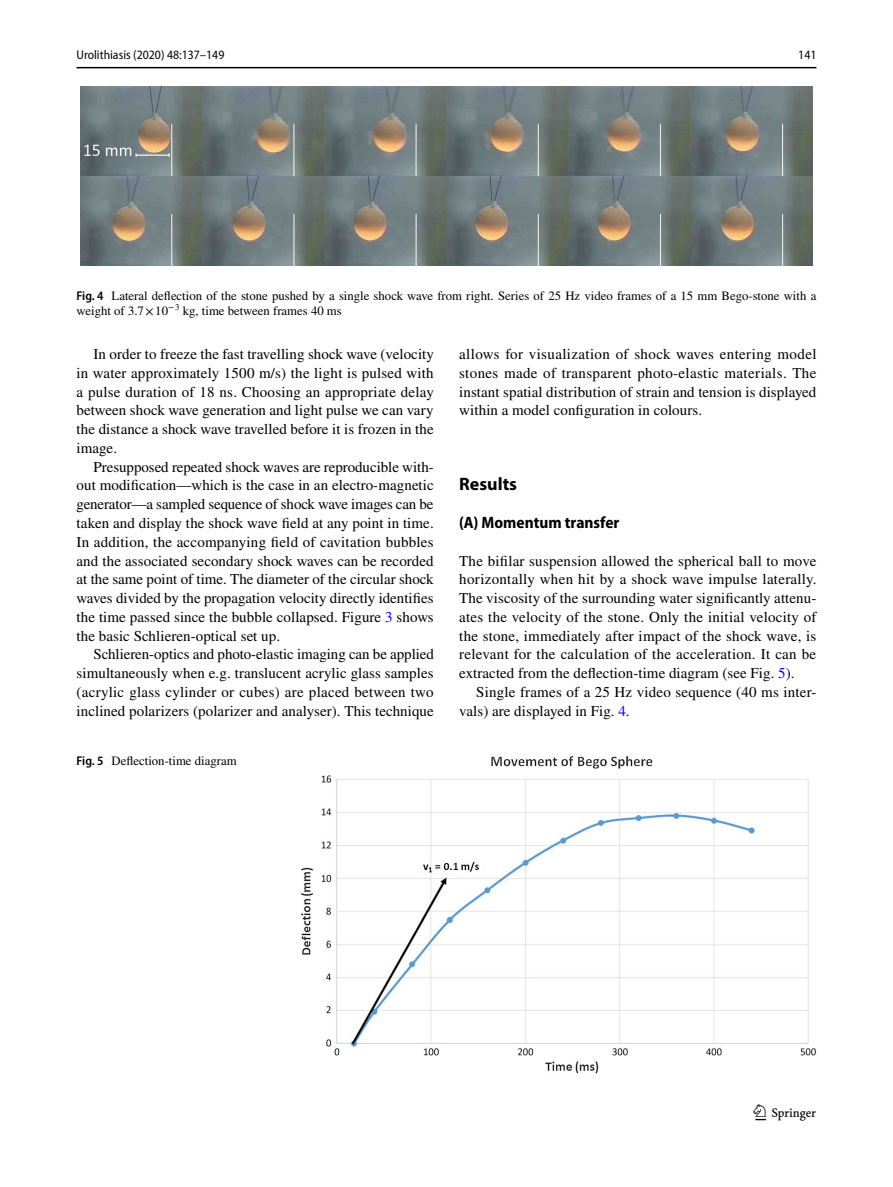
<style>
.page{position:relative;width:893px;height:1187px;background:#fff}
.page>*{position:absolute;margin:0;border:0;box-sizing:border-box;transform-origin:0 0}
.t1{font:22.5px "Springnew";color:#000}
.t2{font:700 18px "Myriad Pro";color:#000}
.t3{font:700 semi-condensed 16.5px "Myriad Pro";color:#000}
.t4{font:15px/18.8px "STIX";letter-spacing:.005em;color:#000;text-align:justify}
.t5{font:12.75px/15px "STIX";color:#000}
.t6{font:semi-condensed 12.75px "Myriad Pro";color:#000}
.s1{font-family:"Myriad Pro";font-weight:600;font-stretch:semi-condensed}
.s2{color:#00f}
</style>
<div class="page">
<hr style="left:77px;top:67px;width:739px;height:1px;background:#000">
<img style="left:81px;top:87px;width:731px;height:178px">
<img style="left:301px;top:756px;width:515px;height:317px">
<p class="t6" style="left:77px;top:48px;width:149px">Urolithiasis (2020) 48:137–149</p>
<p class="t6" style="left:798px;top:48px;width:20px">141</p>
<p class="t5" style="left:77px;top:289px;width:741px"><span class="s1">Fig. 4</span> Lateral deflection of the stone pushed by a single shock wave from right. Series of 25 Hz video frames of a 15 mm Bego-stone with a weight of 3.7×10<sup>−3</sup> kg, time between frames 40 ms</p>
<p class="t4" style="left:77px;top:346px;width:359px;text-indent:17px">In order to freeze the fast travelling shock wave (velocity in water approximately 1500 m/s) the light is pulsed with a pulse duration of 18 ns. Choosing an appropriate delay between shock wave generation and light pulse we can vary the distance a shock wave travelled before it is frozen in the image.</p>
<p class="t4" style="left:77px;top:458px;width:359px;text-indent:17px">Presupposed repeated shock waves are reproducible with&shy;out modification—which is the case in an electro-magnetic generator—a sampled sequence of shock wave images can be taken and display the shock wave field at any point in time.<br>In addition, the accompanying field of cavitation bubbles and the associated secondary shock waves can be recorded at the same point of time. The diameter of the circular shock waves divided by the propagation velocity directly identifies the time passed since the bubble collapsed. Figure <span class="s2">3</span> shows the basic Schlieren-optical set up.</p>
<p class="t4" style="left:77px;top:646px;width:359px;text-indent:17px">Schlieren-optics and photo-elastic imaging can be applied simultaneously when e.g. translucent acrylic glass samples (acrylic glass cylinder or cubes) are placed between two inclined polarizers (polarizer and analyser). This technique</p>
<p class="t5" style="left:77px;top:754px;width:162px"><span class="s1">Fig. 5</span> Deflection-time diagram</p>
<p class="t4" style="left:459px;top:346px;width:359px">allows for visualization of shock waves entering model stones made of transparent photo-elastic materials. The instant spatial distribution of strain and tension is displayed within a model configuration in colours.</p>
<p class="t2" style="left:459px;top:472px;width:59px">Results</p>
<p class="t3" style="left:459px;top:512px;width:162px">(A) Momentum transfer</p>
<p class="t4" style="left:459px;top:552px;width:359px">The bifilar suspension allowed the spherical ball to move horizontally when hit by a shock wave impulse laterally.<br>The viscosity of the surrounding water significantly attenu&shy;ates the velocity of the stone. Only the initial velocity of the stone, immediately after impact of the shock wave, is relevant for the calculation of the acceleration. It can be extracted from the deflection-time diagram (see Fig. <span class="s2">5</span>).</p>
<p class="t4" style="left:459px;top:683px;width:359px;text-indent:17px">Single frames of a 25 Hz video sequence (40 ms inter&shy;vals) are displayed in Fig. <span class="s2">4</span>.</p>
<h1 class="t1" style="left:755px;top:1104px;width:62px">1 3</h1>
</div>
